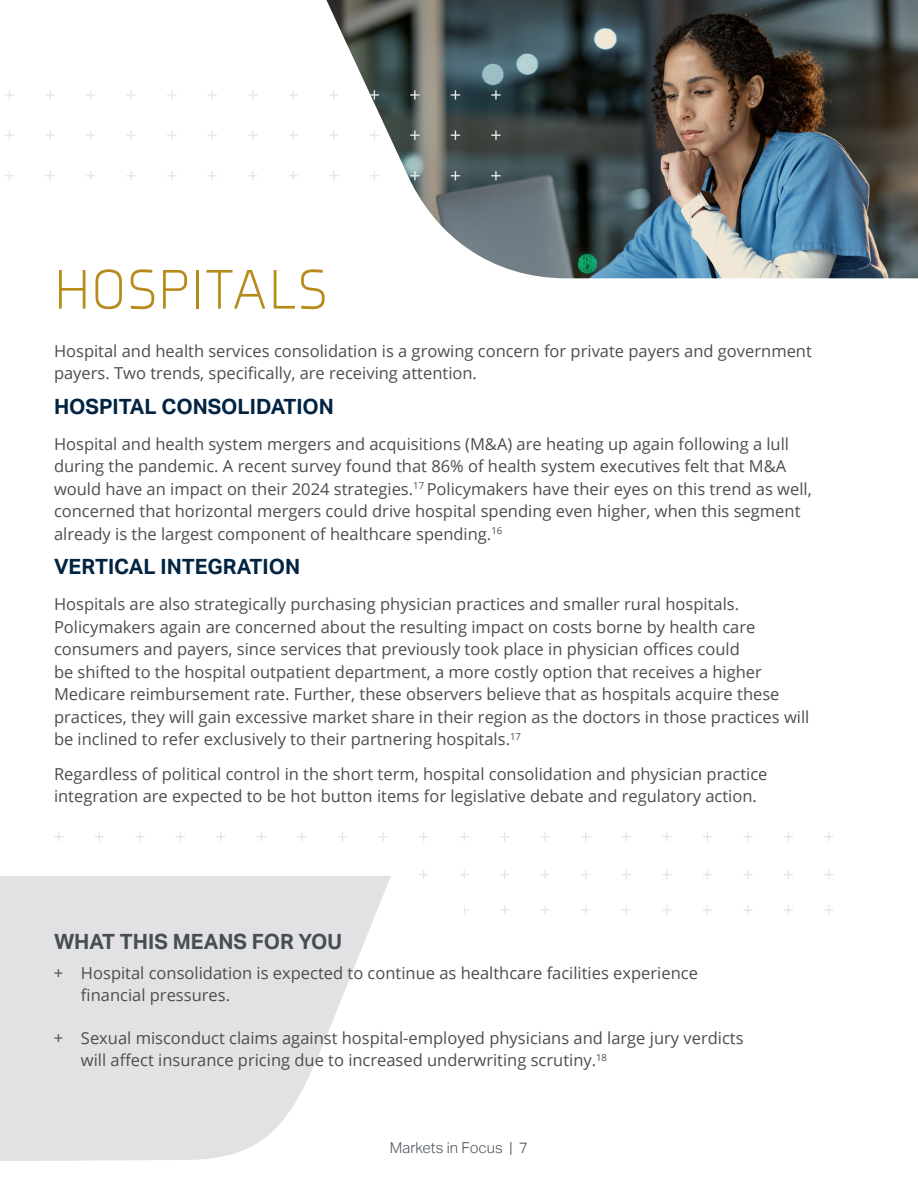
<style>
.page{position:relative;width:918px;height:1188px;background:#fff}
.page>*{position:absolute;margin:0;border:0;box-sizing:border-box;transform-origin:0 0}
.t1{font:300 57.15px "Axia";color:#b78a1c}
.t2{font:700 21px "Aktiv Grotesk";color:#002442}
.t3{font:700 21px "Aktiv Grotesk";color:#464e55}
.t4{font:16.5px/22.5px "Open Sans";color:#4d4d4f}
.t5{font:300 15px "Aktiv Grotesk";color:#464e55}
</style>
<div class="page">
<svg style="left:419px;top:870px;width:9px;height:9px"></svg>
<svg style="left:459px;top:870px;width:10px;height:9px"></svg>
<svg style="left:500px;top:870px;width:9px;height:9px"></svg>
<svg style="left:540px;top:870px;width:10px;height:9px"></svg>
<svg style="left:581px;top:870px;width:10px;height:9px"></svg>
<svg style="left:622px;top:870px;width:9px;height:9px"></svg>
<svg style="left:662px;top:870px;width:10px;height:9px"></svg>
<svg style="left:703px;top:870px;width:9px;height:9px"></svg>
<svg style="left:743px;top:870px;width:10px;height:9px"></svg>
<svg style="left:784px;top:870px;width:9px;height:9px"></svg>
<svg style="left:824px;top:870px;width:10px;height:9px"></svg>
<svg style="left:464px;top:905px;width:5px;height:10px"></svg>
<svg style="left:500px;top:905px;width:9px;height:10px"></svg>
<svg style="left:541px;top:905px;width:9px;height:10px"></svg>
<svg style="left:581px;top:905px;width:9px;height:10px"></svg>
<svg style="left:622px;top:905px;width:9px;height:10px"></svg>
<svg style="left:662px;top:905px;width:9px;height:10px"></svg>
<svg style="left:703px;top:905px;width:9px;height:10px"></svg>
<svg style="left:743px;top:905px;width:9px;height:10px"></svg>
<svg style="left:784px;top:905px;width:9px;height:10px"></svg>
<svg style="left:824px;top:905px;width:10px;height:10px"></svg>
<svg style="left:0;top:876px;width:391px;height:285px;fill:#e2e1e3"></svg>
<svg style="left:54px;top:832px;width:10px;height:9px"></svg>
<svg style="left:95px;top:832px;width:9px;height:9px"></svg>
<svg style="left:135px;top:832px;width:10px;height:9px"></svg>
<svg style="left:176px;top:832px;width:9px;height:9px"></svg>
<svg style="left:216px;top:832px;width:10px;height:9px"></svg>
<svg style="left:257px;top:832px;width:9px;height:9px"></svg>
<svg style="left:297px;top:832px;width:10px;height:9px"></svg>
<svg style="left:338px;top:832px;width:9px;height:9px"></svg>
<svg style="left:378px;top:832px;width:10px;height:9px"></svg>
<svg style="left:419px;top:832px;width:9px;height:9px"></svg>
<svg style="left:459px;top:832px;width:10px;height:9px"></svg>
<svg style="left:500px;top:832px;width:9px;height:9px"></svg>
<svg style="left:540px;top:832px;width:10px;height:9px"></svg>
<svg style="left:581px;top:832px;width:10px;height:9px"></svg>
<svg style="left:622px;top:832px;width:9px;height:9px"></svg>
<svg style="left:662px;top:832px;width:10px;height:9px"></svg>
<svg style="left:703px;top:832px;width:9px;height:9px"></svg>
<svg style="left:743px;top:832px;width:10px;height:9px"></svg>
<svg style="left:784px;top:832px;width:9px;height:9px"></svg>
<svg style="left:824px;top:832px;width:10px;height:9px"></svg>
<img style="left:326px;top:0;width:592px;height:278px">
<svg style="left:5px;top:90px;width:9px;height:10px"></svg>
<svg style="left:46px;top:90px;width:9px;height:10px"></svg>
<svg style="left:86px;top:90px;width:9px;height:10px"></svg>
<svg style="left:127px;top:90px;width:9px;height:10px"></svg>
<svg style="left:167px;top:90px;width:9px;height:10px"></svg>
<svg style="left:208px;top:90px;width:9px;height:10px"></svg>
<svg style="left:248px;top:90px;width:9px;height:10px"></svg>
<svg style="left:289px;top:90px;width:9px;height:10px"></svg>
<svg style="left:329px;top:90px;width:10px;height:10px"></svg>
<svg style="left:370px;top:90px;width:9px;height:10px"></svg>
<svg style="left:410px;top:90px;width:10px;height:10px"></svg>
<svg style="left:451px;top:90px;width:9px;height:10px"></svg>
<svg style="left:491px;top:90px;width:10px;height:10px"></svg>
<svg style="left:5px;top:130px;width:9px;height:10px"></svg>
<svg style="left:45px;top:131px;width:10px;height:9px"></svg>
<svg style="left:86px;top:130px;width:9px;height:10px"></svg>
<svg style="left:126px;top:131px;width:10px;height:9px"></svg>
<svg style="left:167px;top:130px;width:9px;height:10px"></svg>
<svg style="left:208px;top:130px;width:9px;height:10px"></svg>
<svg style="left:248px;top:130px;width:9px;height:10px"></svg>
<svg style="left:289px;top:130px;width:9px;height:10px"></svg>
<svg style="left:329px;top:130px;width:10px;height:10px"></svg>
<svg style="left:370px;top:130px;width:9px;height:10px"></svg>
<svg style="left:410px;top:130px;width:10px;height:10px"></svg>
<svg style="left:451px;top:130px;width:9px;height:10px"></svg>
<svg style="left:491px;top:130px;width:10px;height:10px"></svg>
<svg style="left:5px;top:171px;width:9px;height:10px"></svg>
<svg style="left:45px;top:171px;width:10px;height:9px"></svg>
<svg style="left:86px;top:171px;width:9px;height:10px"></svg>
<svg style="left:126px;top:171px;width:10px;height:9px"></svg>
<svg style="left:167px;top:171px;width:9px;height:10px"></svg>
<svg style="left:207px;top:171px;width:10px;height:9px"></svg>
<svg style="left:248px;top:171px;width:10px;height:9px"></svg>
<svg style="left:289px;top:171px;width:9px;height:10px"></svg>
<svg style="left:329px;top:171px;width:10px;height:10px"></svg>
<svg style="left:370px;top:171px;width:9px;height:10px"></svg>
<svg style="left:410px;top:171px;width:10px;height:10px"></svg>
<svg style="left:451px;top:171px;width:9px;height:10px"></svg>
<svg style="left:491px;top:171px;width:10px;height:10px"></svg>
<h1 class="t1" style="left:54px;top:256px;width:276px">HOSPITALS</h1>
<p class="t4" style="left:54px;top:339px;width:759px">Hospital and health services consolidation is a growing concern for private payers and government payers. Two trends, specifically, are receiving attention.</p>
<p class="t2" style="left:54px;top:394px;width:282px">HOSPITAL CONSOLIDATION</p>
<p class="t4" style="left:54px;top:432px;width:759px">Hospital and health system mergers and acquisitions (M&amp;A) are heating up again following a lull during the pandemic. A recent survey found that 86% of health system executives felt that M&amp;A would have an impact on their 2024 strategies.<sup>17</sup> Policymakers have their eyes on this trend as well, concerned that horizontal mergers could drive hospital spending even higher, when this segment already is the largest component of healthcare spending.<sup>16</sup></p>
<p class="t2" style="left:54px;top:555px;width:248px">VERTICAL INTEGRATION</p>
<p class="t4" style="left:54px;top:593px;width:757px">Hospitals are also strategically purchasing physician practices and smaller rural hospitals.<br>Policymakers again are concerned about the resulting impact on costs borne by health care consumers and payers, since services that previously took place in physician offices could<br>be shifted to the hospital outpatient department, a more costly option that receives a higher Medicare reimbursement rate. Further, these observers believe that as hospitals acquire these practices, they will gain excessive market share in their region as the doctors in those practices will be inclined to refer exclusively to their partnering hospitals.<sup>17</sup></p>
<p class="t4" style="left:54px;top:762px;width:715px">Regardless of political control in the short term, hospital consolidation and physician practice integration are expected to be hot button items for legislative debate and regulatory action.</p>
<p class="t3" style="left:54px;top:930px;width:290px">WHAT THIS MEANS FOR YOU</p>
<p class="t4" style="left:81px;top:961px;width:618px;text-indent:-27px">+ Hospital consolidation is expected to continue as healthcare facilities experience financial pressures.</p>
<p class="t4" style="left:81px;top:1026px;width:664px;text-indent:-27px">+ Sexual misconduct claims against hospital-employed physicians and large jury verdicts will affect insurance pricing due to increased underwriting scrutiny.<sup>18</sup></p>
<p class="t5" style="left:390px;top:1139px;width:140px">Markets in Focus | 7</p>
</div>
